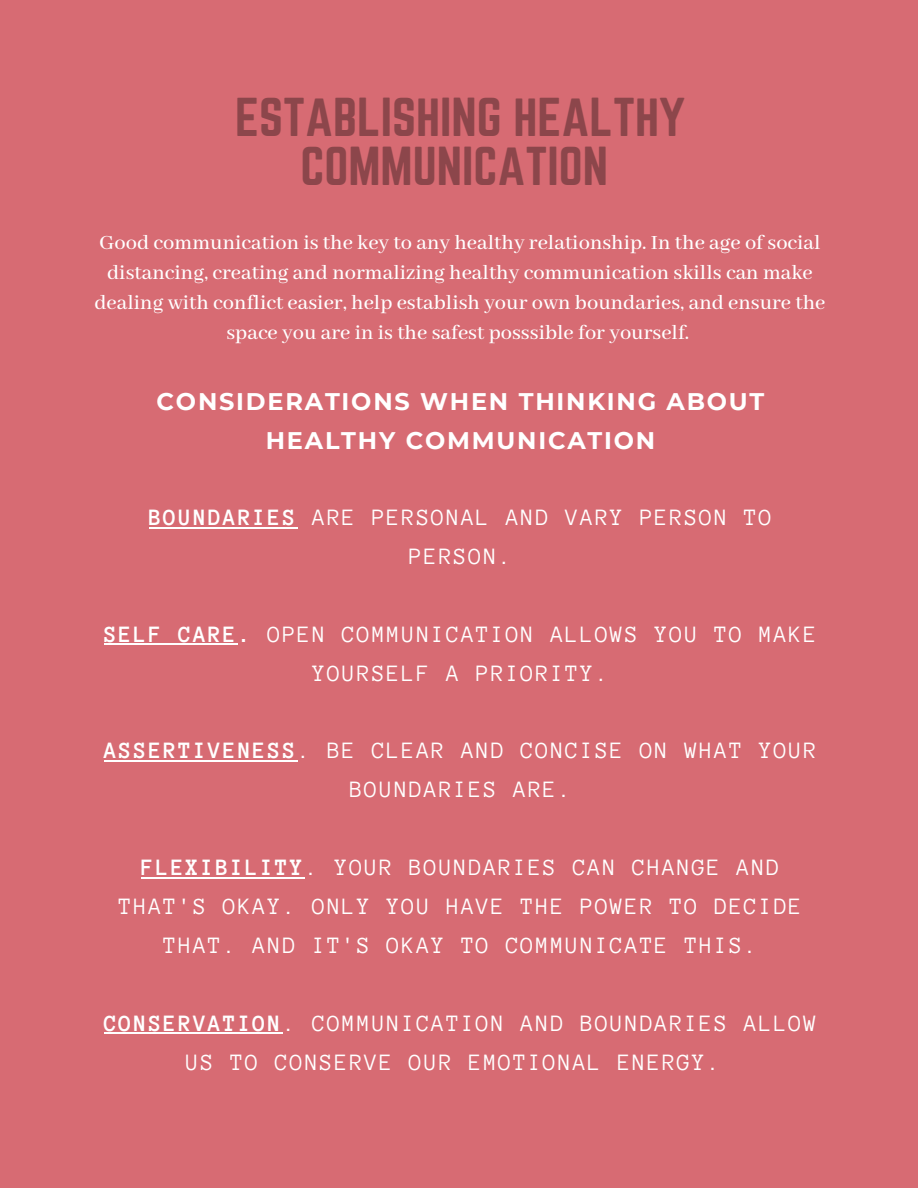
<style>
.page{position:relative;width:918px;height:1188px;background:#d76b73}
.page>*{position:absolute;margin:0;border:0;box-sizing:border-box;transform-origin:0 0}
.t1{font:48px/49.5px "Norwester";color:#8c464b;text-align:center}
.t2{font:24px/38.8px "Anonymous Pro";letter-spacing:.075em;color:#fff;text-align:center}
.t3{font:700 24px/38.8px "Montserrat";letter-spacing:.075em;color:#fff;text-align:center}
.t4{font:500 22.5px/30px "Abhaya Libre";color:#fff;text-align:center}
.s1{font-weight:700}
</style>
<div class="page">
<hr style="left:149px;top:527px;width:149px;height:2px;background:#fff">
<hr style="left:104px;top:643px;width:134px;height:2px;background:#fff">
<hr style="left:104px;top:760px;width:194px;height:2px;background:#fff">
<hr style="left:141px;top:877px;width:164px;height:2px;background:#fff">
<hr style="left:104px;top:1032px;width:179px;height:2px;background:#fff">
<h1 class="t1" style="left:235px;top:94px;width:452px">ESTABLISHING HEALTHY<br>COMMUNICATION</h1>
<p class="t4" style="left:95px;top:228px;width:733px">Good communication is the key to any healthy relationship. In the age of social distancing, creating and normalizing healthy communication skills can make dealing with conflict easier, help establish your own boundaries, and ensure the space you are in is the safest posssible for yourself.</p>
<p class="t3" style="left:157px;top:382px;width:609px">CONSIDERATIONS WHEN THINKING ABOUT<br>HEALTHY COMMUNICATION</p>
<p class="t2" style="left:149px;top:498px;width:625px"><span class="s1">BOUNDARIES</span> ARE PERSONAL AND VARY PERSON TO<br>PERSON.</p>
<p class="t2" style="left:104px;top:615px;width:714px"><span class="s1">SELF CARE.</span> OPEN COMMUNICATION ALLOWS YOU TO MAKE<br>YOURSELF A PRIORITY.</p>
<p class="t2" style="left:104px;top:731px;width:714px"><span class="s1">ASSERTIVENESS</span>. BE CLEAR AND CONCISE ON WHAT YOUR<br>BOUNDARIES ARE.</p>
<p class="t2" style="left:119px;top:848px;width:685px"><span class="s1">FLEXIBILITY</span>. YOUR BOUNDARIES CAN CHANGE AND<br>THAT'S OKAY. ONLY YOU HAVE THE POWER TO DECIDE<br>THAT. AND IT'S OKAY TO COMMUNICATE THIS.</p>
<p class="t2" style="left:186px;top:1004px;width:632px;text-align:left;text-indent:-82px"><span class="s1">CONSERVATION</span>. COMMUNICATION AND BOUNDARIES ALLOW<br>US TO CONSERVE OUR EMOTIONAL ENERGY.</p>
</div>
